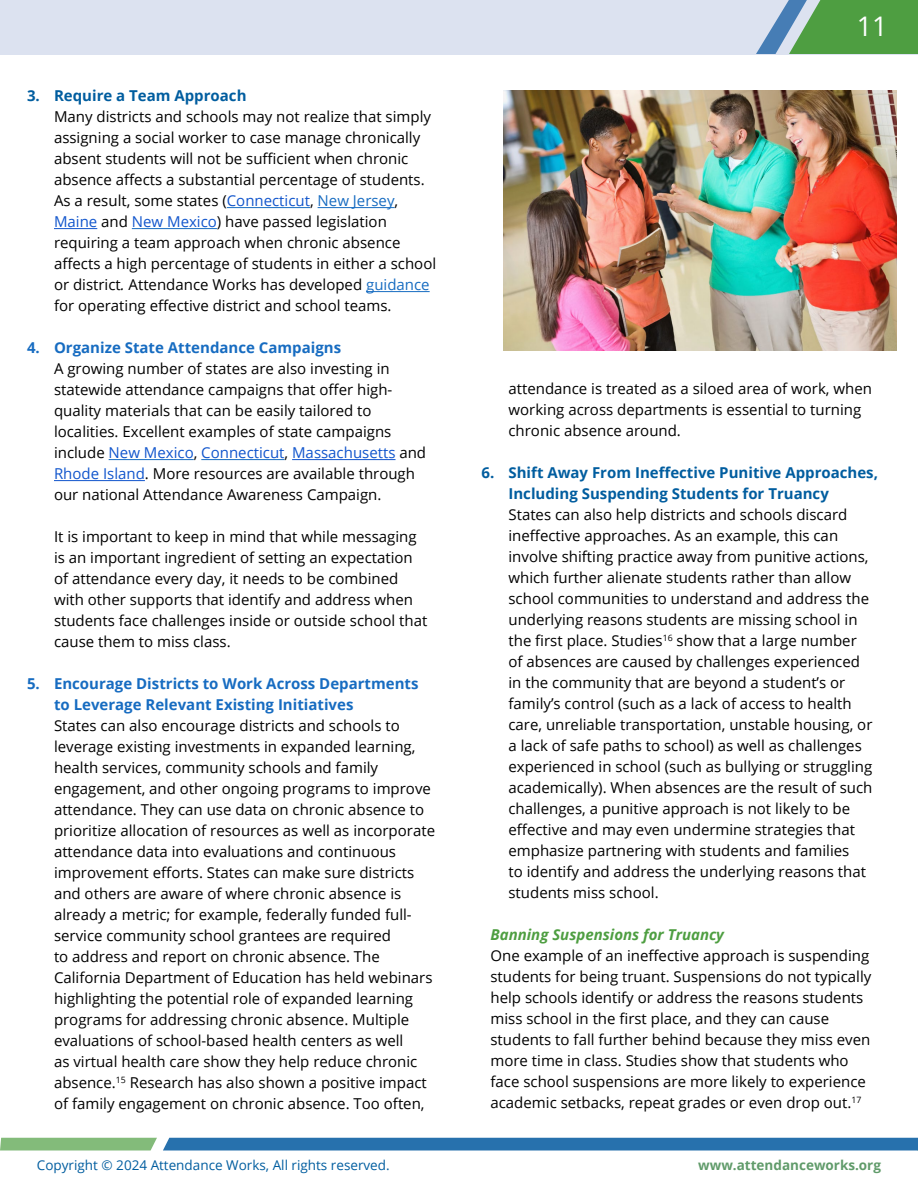
<style>
.page{position:relative;width:918px;height:1188px;background:#fff}
.page>*{position:absolute;margin:0;border:0;box-sizing:border-box;transform-origin:0 0}
.t1{font:27px "Open Sans";color:#fff}
.Normal2024{font:15px/21px "Open Sans";color:#000}
.Normal2024-2{font:700 15px/21px "Open Sans";color:#005d9f}
.Normal2024-3{font:700 15px/21px "Open Sans";color:#176cc1}
.Normal2024-4{font:italic 700 15px "Open Sans";color:#4e9e41}
.t2{font:13.5px "Open Sans";color:#005d9f}
.t3{font:700 13.5px "Open Sans";color:#609b6a}
.s1{color:#15c}
.s2{color:#176cc1}
.s3{font-style:italic}
.s4{font-weight:700;color:#176cc1}
</style>
<div class="page">
<div style="left:0;top:0;width:918px;height:55px;background:#dce2f0"></div>
<svg style="left:756px;top:0;width:162px;height:54px"></svg>
<svg style="left:0;top:1138px;width:918px;height:12px;background:#397fa5"></svg>
<hr style="left:227px;top:207px;width:83px;height:1px;background:#176cc1">
<hr style="left:318px;top:207px;width:77px;height:1px;background:#176cc1">
<hr style="left:54px;top:228px;width:43px;height:1px;background:#15c">
<hr style="left:132px;top:228px;width:85px;height:1px;background:#176cc1">
<hr style="left:366px;top:291px;width:64px;height:1px;background:#176cc1">
<hr style="left:109px;top:459px;width:85px;height:1px;background:#176cc1">
<hr style="left:201px;top:459px;width:84px;height:1px;background:#176cc1">
<hr style="left:292px;top:459px;width:104px;height:1px;background:#15c">
<hr style="left:54px;top:480px;width:91px;height:1px;background:#15c">
<img style="left:503px;top:90px;width:394px;height:261px">
<p class="Normal2024-2" style="left:27px;top:85px;width:221px">3. Require a Team Approach</p>
<p class="Normal2024" style="left:54px;top:106px;width:384px">Many districts and schools may not realize that simply assigning a social worker to case manage chronically absent students will not be sufficient when chronic absence affects a substantial percentage of students.<br>As a result, some states (<span class="s1">Connecticut</span>, <span class="s2">New Jersey</span>, <span class="s1">Maine</span> and <span class="s1">New Mexico</span>) have passed legislation requiring a team approach when chronic absence affects a high percentage of students in either a school or district<span class="s3">.</span> Attendance Works has developed <span class="s2">guidance </span>for operating effective district and school teams.</p>
<p class="Normal2024" style="left:54px;top:337px;width:374px;text-indent:-27px"><span class="s4">4. Organize State Attendance Campaigns<br></span>A growing number of states are also investing in statewide attendance campaigns that offer high&shy;quality materials that can be easily tailored to localities. Excellent examples of state campaigns include <span class="s1">New Mexico</span>, <span class="s1">Connecticut</span>, <span class="s1">Massachusetts</span> and <span class="s1">Rhode Island</span>. More resources are available through our national Attendance Awareness Campaign.</p>
<p class="Normal2024" style="left:54px;top:526px;width:375px">It is important to keep in mind that while messaging is an important ingredient of setting an expectation of attendance every day, it needs to be combined with other supports that identify and address when students face challenges inside or outside school that cause them to miss class.</p>
<p class="Normal2024-3" style="left:54px;top:673px;width:366px;text-indent:-27px">5. Encourage Districts to Work Across Departments to Leverage Relevant Existing Initiatives</p>
<p class="Normal2024" style="left:54px;top:715px;width:383px">States can also encourage districts and schools to leverage existing investments in expanded learning, health services, community schools and family engagement, and other ongoing programs to improve attendance. They can use data on chronic absence to prioritize allocation of resources as well as incorporate attendance data into evaluations and continuous improvement efforts. States can make sure districts and others are aware of where chronic absence is already a metric; for example, federally funded full&shy;service community school grantees are required<br>to address and report on chronic absence. The California Department of Education has held webinars highlighting the potential role of expanded learning programs for addressing chronic absence. Multiple evaluations of school-based health centers as well<br>as virtual health care show they help reduce chronic absence.<sup>15</sup> Research has also shown a positive impact of family engagement on chronic absence. Too often,</p>
<h1 class="t1" style="left:857px;top:8px;width:32px">11</h1>
<p class="Normal2024" style="left:508px;top:378px;width:365px">attendance is treated as a siloed area of work, when working across departments is essential to turning chronic absence around.</p>
<p class="Normal2024-2" style="left:508px;top:462px;width:371px;text-indent:-27px">6. Shift Away From Ineffective Punitive Approaches,<br>Including Suspending Students for Truancy</p>
<p class="Normal2024" style="left:508px;top:504px;width:365px">States can also help districts and schools discard ineffective approaches. As an example, this can involve shifting practice away from punitive actions, which further alienate students rather than allow school communities to understand and address the underlying reasons students are missing school in the first place. Studies<sup>16</sup> show that a large number of absences are caused by challenges experienced in the community that are beyond a student’s or family’s control (such as a lack of access to health care, unreliable transportation, unstable housing, or a lack of safe paths to school) as well as challenges experienced in school (such as bullying or struggling academically). When absences are the result of such challenges, a punitive approach is not likely to be effective and may even undermine strategies that emphasize partnering with students and families<br>to identify and address the underlying reasons that students miss school.</p>
<p class="Normal2024-4" style="left:490px;top:924px;width:235px">Banning Suspensions for Truancy</p>
<p class="Normal2024" style="left:490px;top:945px;width:382px">One example of an ineffective approach is suspending students for being truant. Suspensions do not typically help schools identify or address the reasons students miss school in the first place, and they can cause students to fall further behind because they miss even more time in class. Studies show that students who face school suspensions are more likely to experience academic setbacks, repeat grades or even drop out.<sup>17</sup></p>
<p class="t2" style="left:37px;top:1155px;width:354px">Copyright © 2024 Attendance Works, All rights reserved.</p>
<p class="t3" style="left:698px;top:1155px;width:184px">www.attendanceworks.org</p>
</div>
